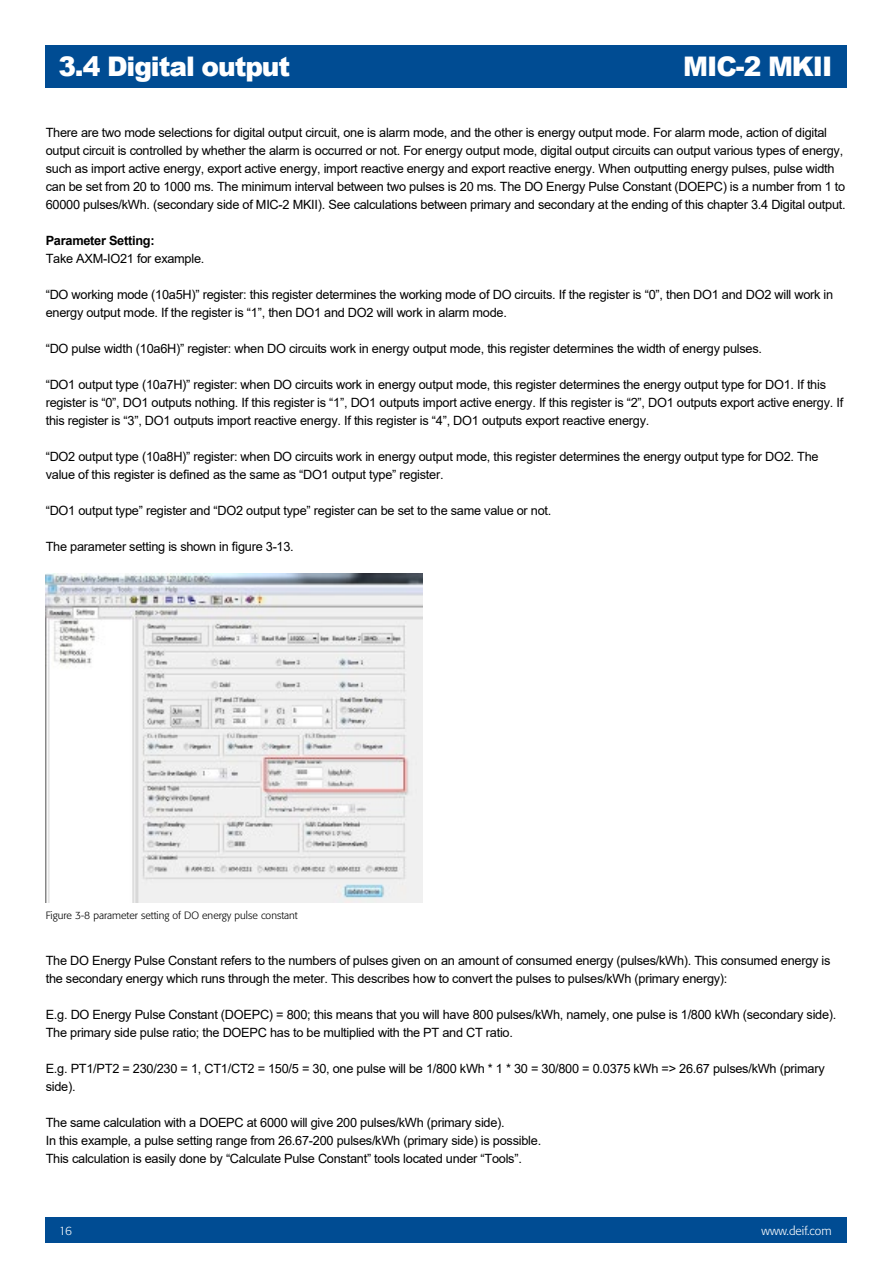
<style>
.page{position:relative;width:893px;height:1263px;background:#fff}
.page>*{position:absolute;margin:0;border:0;box-sizing:border-box;transform-origin:0 0}
.t1{font:900 27px "Arial";letter-spacing:-.04em;color:#fff}
.t2{font:12.75px/18px "Arial";letter-spacing:-.02em;color:#000}
.t3{font:700 12.75px "Arial";letter-spacing:-.02em;color:#000}
.t4{font:300 12px "Formata";color:#fff}
.t5{font:300 10.5px "Formata";color:#000}
</style>
<div class="page">
<div style="left:46px;top:1217px;width:801px;height:26px;background:#004c93"></div>
<div style="left:46px;top:46px;width:801px;height:42px;background:#004c93"></div>
<img style="left:46px;top:573px;width:376px;height:329px">
<h1 class="t1" style="left:58px;top:46px;width:233px">3.4 Digital output</h1>
<h1 class="t1" style="left:683px;top:46px;width:151px">MIC-2 MKII</h1>
<p class="t2" style="left:46px;top:123px;width:801px">There are two mode selections for digital output circuit, one is alarm mode, and the other is energy output mode. For alarm mode, action of digital output circuit is controlled by whether the alarm is occurred or not. For energy output mode, digital output circuits can output various types of energy, such as import active energy, export active energy, import reactive energy and export reactive energy. When outputting energy pulses, pulse width can be set from 20 to 1000 ms. The minimum interval between two pulses is 20 ms. The DO Energy Pulse Constant (DOEPC) is a number from 1 to 60000 pulses/kWh. (secondary side of MIC-2 MKII). See calculations between primary and secondary at the ending of this chapter 3.4 Digital output.</p>
<p class="t3" style="left:46px;top:231px;width:111px">Parameter Setting:</p>
<p class="t2" style="left:46px;top:249px;width:160px">Take AXM-IO21 for example.</p>
<p class="t2" style="left:46px;top:285px;width:789px">“DO working mode (10a5H)” register: this register determines the working mode of DO circuits. If the register is “0”, then DO1 and DO2 will work in energy output mode. If the register is “1”, then DO1 and DO2 will work in alarm mode.</p>
<p class="t2" style="left:46px;top:339px;width:718px">“DO pulse width (10a6H)” register: when DO circuits work in energy output mode, this register determines the width of energy pulses.</p>
<p class="t2" style="left:46px;top:375px;width:799px">“DO1 output type (10a7H)” register: when DO circuits work in energy output mode, this register determines the energy output type for DO1. If this register is “0”, DO1 outputs nothing. If this register is “1”, DO1 outputs import active energy. If this register is “2”, DO1 outputs export active energy. If this register is “3”, DO1 outputs import reactive energy. If this register is “4”, DO1 outputs export reactive energy.</p>
<p class="t2" style="left:46px;top:447px;width:774px">“DO2 output type (10a8H)” register: when DO circuits work in energy output mode, this register determines the energy output type for DO2. The value of this register is defined as the same as “DO1 output type” register.</p>
<p class="t2" style="left:46px;top:501px;width:507px">“DO1 output type” register and “DO2 output type” register can be set to the same value or not.</p>
<p class="t2" style="left:46px;top:537px;width:250px">The parameter setting is shown in figure 3-13.</p>
<p class="t5" style="left:46px;top:909px;width:254px">Figure 3-8 parameter setting of DO energy pulse constant</p>
<p class="t2" style="left:46px;top:951px;width:786px">The DO Energy Pulse Constant refers to the numbers of pulses given on an amount of consumed energy (pulses/kWh). This consumed energy is the secondary energy which runs through the meter. This describes how to convert the pulses to pulses/kWh (primary energy):</p>
<p class="t2" style="left:46px;top:1005px;width:792px">E.g. DO Energy Pulse Constant (DOEPC) = 800; this means that you will have 800 pulses/kWh, namely, one pulse is 1/800 kWh (secondary side).<br>The primary side pulse ratio; the DOEPC has to be multiplied with the PT and CT ratio.</p>
<p class="t2" style="left:46px;top:1059px;width:780px">E.g. PT1/PT2 = 230/230 = 1, CT1/CT2 = 150/5 = 30, one pulse will be 1/800 kWh * 1 * 30 = 30/800 = 0.0375 kWh =&gt; 26.67 pulses/kWh (primary side).</p>
<p class="t2" style="left:46px;top:1113px;width:497px">The same calculation with a DOEPC at 6000 will give 200 pulses/kWh (primary side).<br>In this example, a pulse setting range from 26.67-200 pulses/kWh (primary side) is possible.<br>This calculation is easily done by “Calculate Pulse Constant” tools located under “Tools”.</p>
<p class="t4" style="left:59px;top:1223px;width:15px">16</p>
<p class="t4" style="left:762px;top:1223px;width:72px">www.deif.com</p>
</div>
